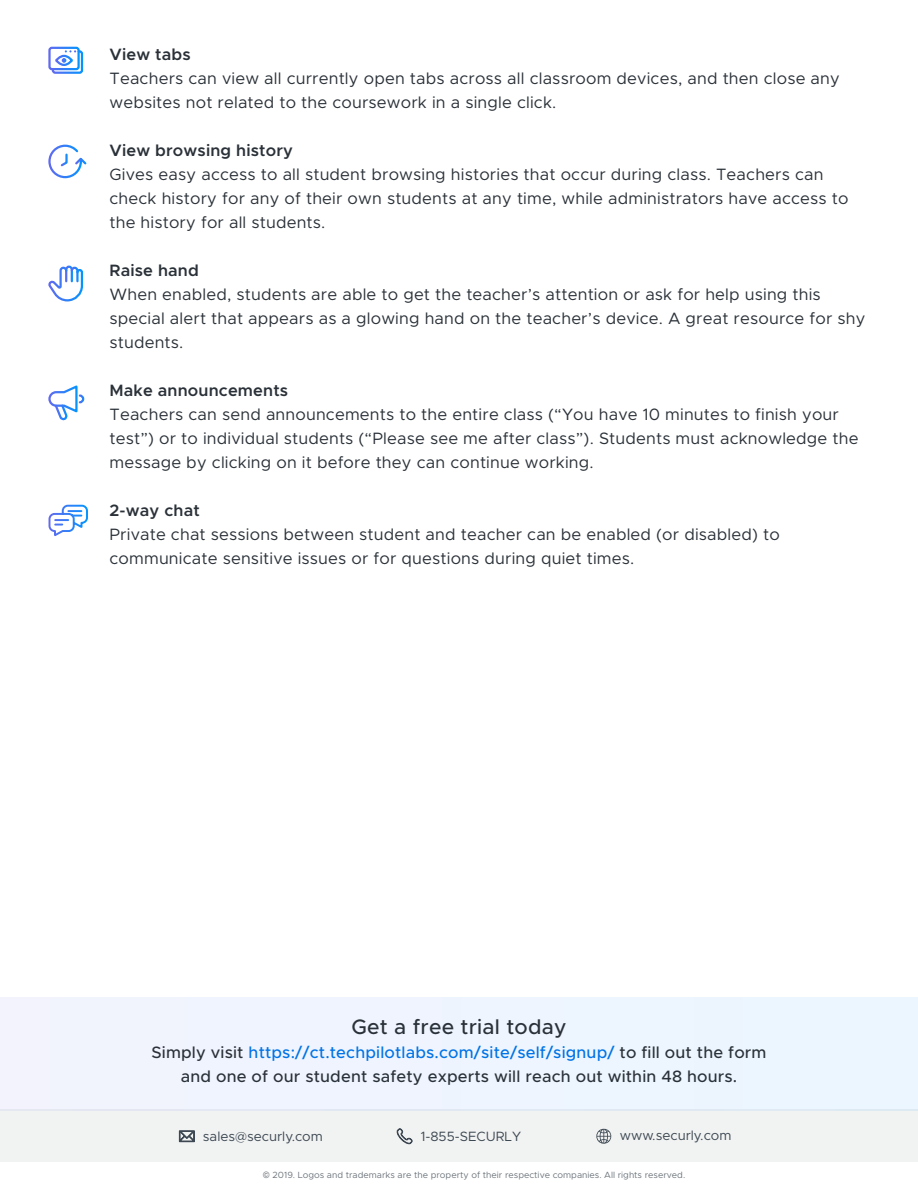
<style>
.page{position:relative;width:918px;height:1188px;background:#fff}
.page>*{position:absolute;margin:0;border:0;box-sizing:border-box;transform-origin:0 0}
.t1{font:500 21px "Metropolis";letter-spacing:.01em;color:#2a3138}
.t2{font:16.5px/24px "Metropolis";letter-spacing:.01em;color:#2a3138}
.t3{font:500 16.5px/24px "Metropolis";letter-spacing:.01em;color:#2a3138;text-align:center}
.t4{font:600 16.5px "Metropolis";letter-spacing:.01em;color:#2a3138}
.t5{font:13.5px "Metropolis";color:#3d4852}
.t6{font:9px "Metropolis";color:#6d757c}
.s1{color:#0073e6}
.s2{font-family:"Roboto"}
</style>
<div class="page">
<div style="left:0;top:1109px;width:918px;height:53px;background:#f1f2f2"></div>
<svg style="left:397px;top:1128px;width:16px;height:16px"></svg>
<svg style="left:179px;top:1131px;width:16px;height:11px"></svg>
<svg style="left:596px;top:1128px;width:16px;height:16px"></svg>
<svg style="left:48px;top:504px;width:40px;height:32px"></svg>
<svg style="left:48px;top:385px;width:37px;height:36px"></svg>
<svg style="left:48px;top:144px;width:39px;height:35px"></svg>
<div style="left:48px;top:47px;width:32px;height:23px;border:2px solid #fff;border-radius:2px"></div>
<svg style="left:51px;top:49px;width:33px;height:25px"></svg>
<svg style="left:48px;top:265px;width:36px;height:37px"></svg>
<div style="left:0;top:997px;width:918px;height:113px;background:#eef4fe"></div>
<p class="t4" style="left:110px;top:43px;width:83px">View tabs</p>
<p class="t2" style="left:110px;top:66px;width:732px">Teachers can view all currently open tabs across all classroom devices, and then close any websites not related to the coursework in a single click.</p>
<p class="t4" style="left:110px;top:139px;width:185px">View browsing history</p>
<p class="t2" style="left:110px;top:162px;width:741px">Gives easy access to all student browsing histories that occur during class. Teachers can check history for any of their own students at any time, while administrators have access to the history for all students.</p>
<p class="t4" style="left:110px;top:259px;width:91px">Raise hand</p>
<p class="t2" style="left:110px;top:282px;width:758px">When enabled, students are able to get the teacher’s attention or ask for help using this special alert that appears as a glowing hand on the teacher’s device. A great resource for shy students.</p>
<p class="t4" style="left:110px;top:380px;width:180px">Make announcements</p>
<p class="t2" style="left:110px;top:402px;width:751px">Teachers can send announcements to the entire class (“You have 10 minutes to finish your test”) or to individual students (“Please see me after class”). Students must acknowledge the message by clicking on it before they can continue working.</p>
<p class="t4" style="left:110px;top:500px;width:92px">2-way chat</p>
<p class="t2" style="left:110px;top:522px;width:672px">Private chat sessions between student and teacher can be enabled (or disabled) to communicate sensitive issues or for questions during quiet times.</p>
<p class="t1" style="left:351px;top:1014px;width:217px">Get a free trial today</p>
<p class="t3" style="left:151px;top:1040px;width:617px">Simply visit <span class="s1">https://ct.techpilotlabs.com/site/self/signup/</span> to fill out the form and one of our student safety experts will reach out within 48 hours.</p>
<p class="t5" style="left:203px;top:1128px;width:121px">sales@securly.com</p>
<p class="t5" style="left:421px;top:1127px;width:102px">1-855-SECURLY</p>
<p class="t5" style="left:620px;top:1127px;width:113px">www.securly.com</p>
<p class="t6" style="left:263px;top:1169px;width:424px"><span class="s2">©</span> 2019. Logos and trademarks are the property of their respective companies. All rights reserved.</p>
</div>
